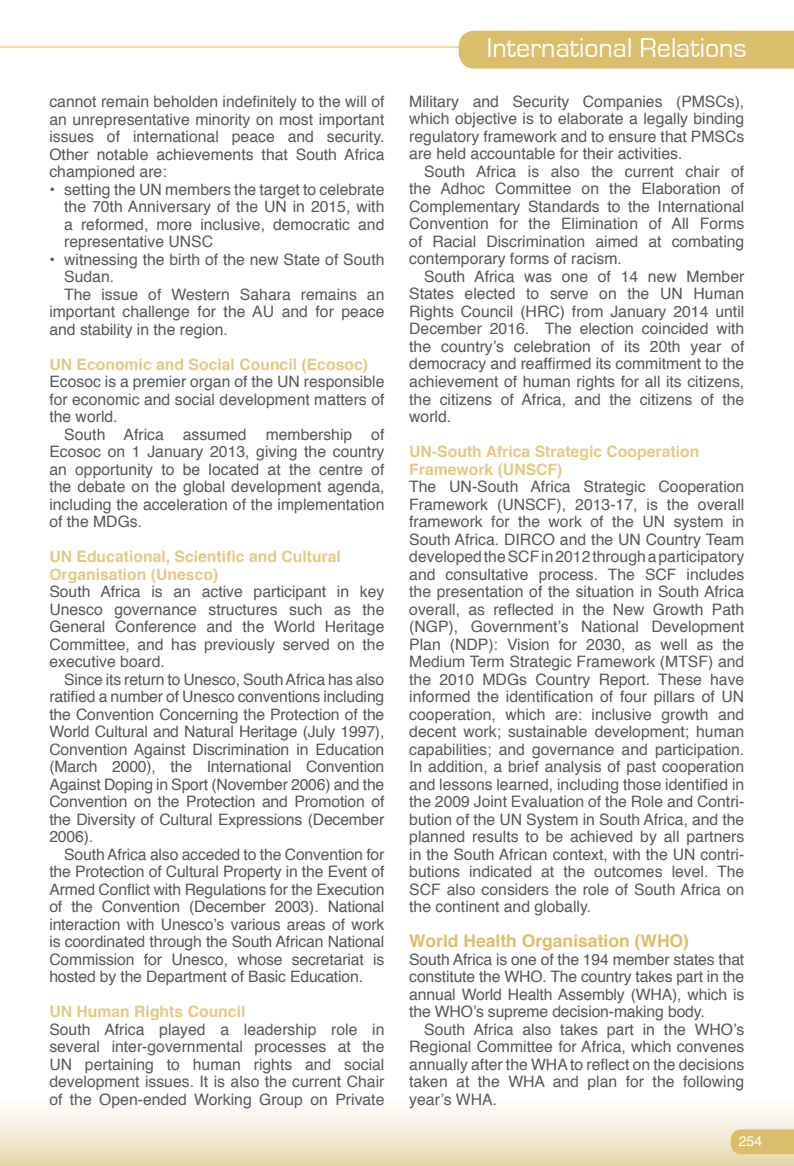
<style>
.page{position:relative;width:794px;height:1166px;background:#fff}
.page>*{position:absolute;margin:0;border:0;box-sizing:border-box;transform-origin:0 0}
.t1{font:28px "Eurostile";color:#fff}
.t2{font:700 17.5px "Helvetica";color:#dbbe6b}
.t3{font:15.75px/17.5px "Helvetica";color:#57585a;text-align:justify}
.t4{font:700 15.75px/17.5px "Helvetica";color:#e2ca85}
.t5{font:14px "Helvetica";color:#fff}
</style>
<div class="page">
<hr style="left:0;top:46px;width:733px;height:2px;background:#ebdaae">
<div style="left:459px;top:31px;width:335px;height:38px;background:#dbbe6b"></div>
<svg style="left:730px;top:1129px;width:64px;height:25px;background:#dcc070"></svg>
<p class="t3" style="left:49px;top:93px;width:336px">cannot remain beholden indefinitely to the will of an unrepresentative minority on most important issues of international peace and security.<br>Other notable achievements that South Africa championed are:</p>
<p class="t3" style="left:64px;top:181px;width:322px;text-indent:-15px">• setting the UN members the target to celebrate the 70th Anniversary of the UN in 2015, with a reformed, more inclusive, democratic and representative UNSC</p>
<p class="t3" style="left:49px;top:251px;width:336px">• witnessing the birth of the new State of South</p>
<p class="t3" style="left:64px;top:268px;width:51px">Sudan.</p>
<p class="t3" style="left:64px;top:286px;width:322px">The issue of Western Sahara remains an</p>
<p class="t3" style="left:49px;top:303px;width:336px">important challenge for the AU and for peace</p>
<p class="t3" style="left:49px;top:321px;width:180px">and stability in the region.</p>
<p class="t4" style="left:49px;top:355px;width:320px">UN Economic and Social Council (Ecosoc)</p>
<p class="t3" style="left:49px;top:373px;width:336px">Ecosoc is a premier organ of the UN responsible for economic and social development matters of the world.</p>
<p class="t3" style="left:49px;top:426px;width:336px;text-indent:15px">South Africa assumed membership of Ecosoc on 1 January 2013, giving the country an opportunity to be located at the centre of the debate on the global development agenda, including the acceleration of the implementation of the MDGs.</p>
<p class="t4" style="left:49px;top:548px;width:293px">UN Educational, Scientific and Cultural<br>Organisation (Unesco)</p>
<p class="t3" style="left:49px;top:583px;width:336px">South Africa is an active participant in key Unesco governance structures such as the General Conference and the World Heritage Committee, and has previously served on the executive board.</p>
<p class="t3" style="left:49px;top:671px;width:336px;text-indent:15px">Since its return to Unesco, South Africa has also ratified a number of Unesco conventions including the Convention Concerning the Protection of the World Cultural and Natural Heritage (July 1997), Convention Against Discrimination in Education (March 2000), the International Convention Against Doping in Sport (November 2006) and the Convention on the Protection and Promotion of the Diversity of Cultural Expressions (December 2006).</p>
<p class="t3" style="left:49px;top:846px;width:336px;text-indent:15px">South Africa also acceded to the Convention for the Protection of Cultural Property in the Event of Armed Conflict with Regulations for the Execution of the Convention (December 2003). National interaction with Unesco’s various areas of work is coordinated through the South African National Commission for Unesco, whose secretariat is hosted by the Department of Basic Education.</p>
<p class="t4" style="left:49px;top:1003px;width:198px">UN Human Rights Council</p>
<p class="t3" style="left:49px;top:1021px;width:336px">South Africa played a leadership role in several inter-governmental processes at the UN pertaining to human rights and social development issues. It is also the current Chair of the Open-ended Working Group on Private</p>
<h1 class="t1" style="left:487px;top:33px;width:262px">International Re ations</h1>
<h1 class="t1" style="left:532px;top:36px;width:194px">Arts and Culture</h1>
<p class="t3" style="left:409px;top:93px;width:336px">Military and Security Companies (PMSCs), which objective is to elaborate a legally binding regulatory framework and to ensure that PMSCs are held accountable for their activities.</p>
<p class="t3" style="left:409px;top:163px;width:336px;text-indent:15px">South Africa is also the current chair of the Adhoc Committee on the Elaboration of Complementary Standards to the International Convention for the Elimination of All Forms of Racial Discrimination aimed at combating contemporary forms of racism.</p>
<p class="t3" style="left:409px;top:268px;width:337px;text-indent:15px">South Africa was one of 14 new Member States elected to serve on the UN Human Rights Council (HRC) from January 2014 until December 2016. The election coincided with the country’s celebration of its 20th year of democracy and reaffirmed its commitment to the achievement of human rights for all its citizens, the citizens of Africa, and the citizens of the world.</p>
<p class="t4" style="left:409px;top:443px;width:291px">UN-South Africa Strategic Cooperation<br>Framework (UNSCF)</p>
<p class="t3" style="left:409px;top:478px;width:336px">The UN-South Africa Strategic Cooperation Framework (UNSCF), 2013-17, is the overall framework for the work of the UN system in South Africa. DIRCO and the UN Country Team developed the SCF in 2012 through a participatory and consultative process. The SCF includes the presentation of the situation in South Africa overall, as reflected in the New Growth Path (NGP), Government’s National Development Plan (NDP): Vision for 2030, as well as the Medium Term Strategic Framework (MTSF) and the 2010 MDGs Country Report. These have informed the identification of four pillars of UN cooperation, which are: inclusive growth and decent work; sustainable development; human capabilities; and governance and participation.<br>In addition, a brief analysis of past cooperation and lessons learned, including those identified in the 2009 Joint Evaluation of the Role and Contri&shy;bution of the UN System in South Africa, and the planned results to be achieved by all partners in the South African context, with the UN contri&shy;butions indicated at the outcomes level. The SCF also considers the role of South Africa on the continent and globally.</p>
<p class="t2" style="left:409px;top:927px;width:281px">World Health Organisation (WHO)</p>
<p class="t3" style="left:409px;top:951px;width:336px">South Africa is one of the 194 member states that constitute the WHO. The country takes part in the annual World Health Assembly (WHA), which is the WHO’s supreme decision-making body.</p>
<p class="t3" style="left:409px;top:1021px;width:336px;text-indent:15px">South Africa also takes part in the WHO’s Regional Committee for Africa, which convenes annually after the WHA to reflect on the decisions taken at the WHA and plan for the following year’s WHA.</p>
<p class="t5" style="left:738px;top:1130px;width:25px">254</p>
</div>
